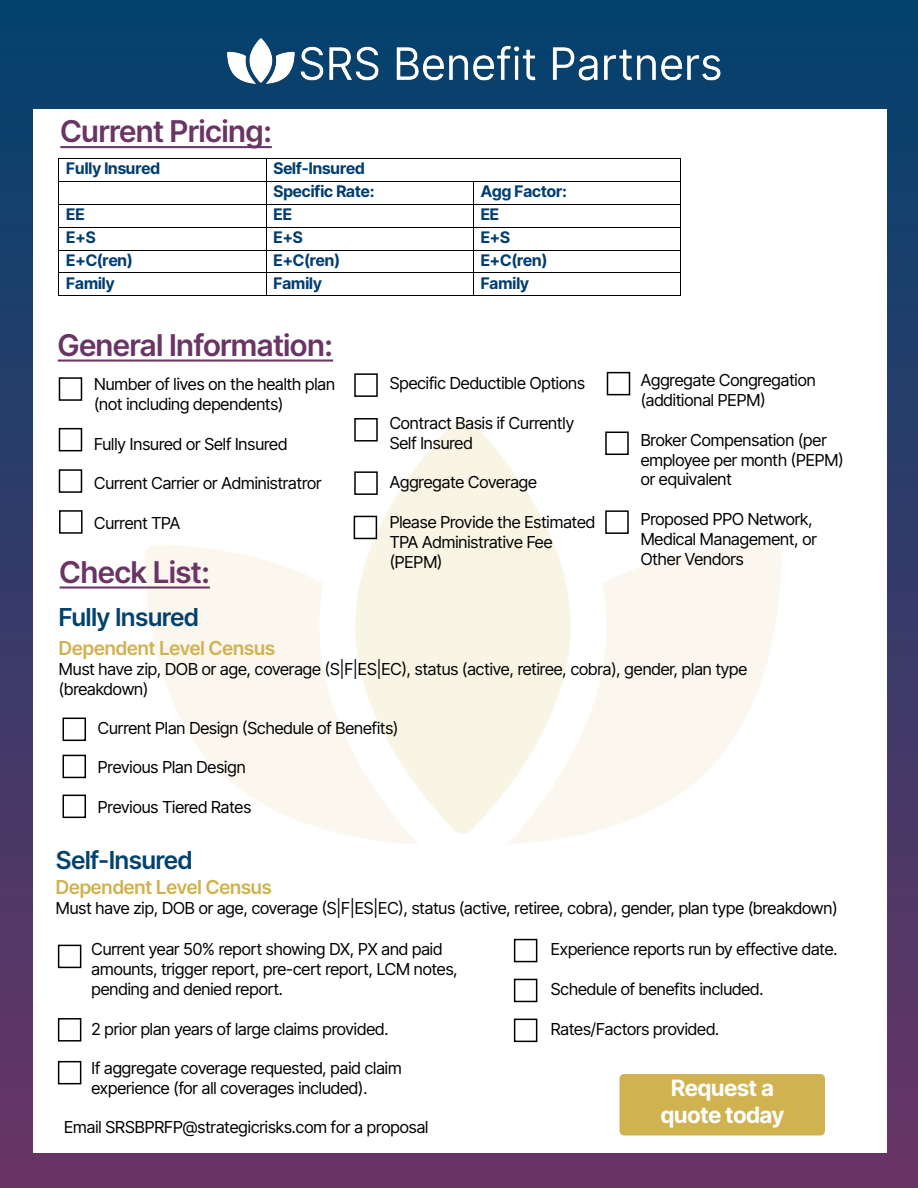
<style>
.page{position:relative;width:918px;height:1188px;background:#fff}
.page>*{position:absolute;margin:0;border:0;box-sizing:border-box;transform-origin:0 0}
.t1{font:600 30px "Inter Tight";color:#6a3465}
.t2{font:600 24.75px "Inter Tight";color:#02426d}
.t3{font:700 22.5px/27px "Inter Tight";color:#fff;text-align:center}
.t4{font:600 19.2px "Inter Tight";color:#d0b250}
.t5{font:16.5px/19.8px "Inter Tight";color:#000}
.t6{font:700 15.9px/23px "Inter Tight";color:#003d71}
</style>
<div class="page">
<div style="left:0;top:0;width:918px;height:1188px;background:linear-gradient(to bottom,#05446f,#6b3767)"></div>
<div style="left:33px;top:110px;width:853px;height:1044px;background:#fff"></div>
<img style="left:8px;top:344px;width:904px;height:604px">
<img style="left:184px;top:0;width:578px;height:109px">
<div style="left:58px;top:945px;width:23px;height:23px;border:2px solid #000"></div>
<div style="left:58px;top:1018px;width:23px;height:24px;border:2px solid #000"></div>
<div style="left:58px;top:1061px;width:23px;height:23px;border:2px solid #000"></div>
<div style="left:514px;top:939px;width:23px;height:23px;border:2px solid #000"></div>
<div style="left:514px;top:979px;width:23px;height:23px;border:2px solid #000"></div>
<div style="left:514px;top:1019px;width:23px;height:23px;border:2px solid #000"></div>
<div style="left:63px;top:718px;width:23px;height:23px;border:2px solid #000"></div>
<div style="left:63px;top:755px;width:23px;height:23px;border:2px solid #000"></div>
<div style="left:63px;top:795px;width:23px;height:23px;border:2px solid #000"></div>
<hr style="left:59px;top:158px;width:207px;height:1px;background:#000">
<hr style="left:266px;top:158px;width:415px;height:1px;background:#000">
<hr style="left:59px;top:181px;width:207px;height:1px;background:#000">
<hr style="left:266px;top:181px;width:207px;height:1px;background:#000">
<hr style="left:474px;top:181px;width:207px;height:1px;background:#000">
<hr style="left:59px;top:204px;width:207px;height:1px;background:#000">
<hr style="left:266px;top:204px;width:207px;height:1px;background:#000">
<hr style="left:474px;top:204px;width:207px;height:1px;background:#000">
<hr style="left:59px;top:227px;width:207px;height:1px;background:#000">
<hr style="left:266px;top:227px;width:207px;height:1px;background:#000">
<hr style="left:474px;top:227px;width:207px;height:1px;background:#000">
<hr style="left:59px;top:250px;width:207px;height:1px;background:#000">
<hr style="left:266px;top:250px;width:207px;height:1px;background:#000">
<hr style="left:474px;top:250px;width:207px;height:1px;background:#000">
<hr style="left:59px;top:272px;width:207px;height:1px;background:#000">
<hr style="left:266px;top:272px;width:207px;height:1px;background:#000">
<hr style="left:474px;top:272px;width:207px;height:1px;background:#000">
<hr style="left:59px;top:295px;width:207px;height:1px;background:#000">
<svg style="left:266px;top:159px;width:1px;height:136px"></svg>
<hr style="left:266px;top:295px;width:207px;height:1px;background:#000">
<svg style="left:473px;top:181px;width:1px;height:115px"></svg>
<hr style="left:474px;top:295px;width:207px;height:1px;background:#000">
<hr style="left:60px;top:586px;width:150px;height:3px;background:#6a3465">
<hr style="left:60px;top:146px;width:212px;height:2px;background:#6a3465">
<hr style="left:58px;top:360px;width:275px;height:2px;background:#6a3465">
<div style="left:59px;top:377px;width:23px;height:24px;border:2px solid #000"></div>
<div style="left:59px;top:428px;width:23px;height:23px;border:2px solid #000"></div>
<div style="left:59px;top:469px;width:23px;height:24px;border:2px solid #000"></div>
<div style="left:354px;top:373px;width:24px;height:24px;border:2px solid #000"></div>
<div style="left:354px;top:418px;width:24px;height:24px;border:2px solid #000"></div>
<div style="left:354px;top:471px;width:24px;height:24px;border:2px solid #000"></div>
<div style="left:607px;top:372px;width:23px;height:23px;border:2px solid #000"></div>
<div style="left:605px;top:432px;width:24px;height:23px;border:2px solid #000"></div>
<div style="left:605px;top:510px;width:24px;height:24px;border:2px solid #000"></div>
<div style="left:354px;top:516px;width:23px;height:23px;border:2px solid #000"></div>
<div style="left:59px;top:510px;width:24px;height:24px;border:2px solid #000"></div>
<div style="left:619px;top:1074px;width:206px;height:62px;background:#d0b250;border-radius:5px"></div>
<h1 class="t1" style="left:60px;top:109px;width:213px">Current Pricing:</h1>
<p class="t6" style="left:66px;top:157px;width:95px">Fully Insured</p>
<p class="t6" style="left:273px;top:157px;width:103px">Self-Insured<br>Specific Rate:</p>
<p class="t6" style="left:481px;top:180px;width:88px">Agg Factor:</p>
<p class="t6" style="left:66px;top:202px;width:20px">EE</p>
<p class="t6" style="left:273px;top:202px;width:20px">EE</p>
<p class="t6" style="left:481px;top:202px;width:20px">EE</p>
<p class="t6" style="left:66px;top:225px;width:31px">E+S</p>
<p class="t6" style="left:273px;top:225px;width:31px">E+S</p>
<p class="t6" style="left:481px;top:225px;width:31px">E+S</p>
<p class="t6" style="left:66px;top:248px;width:68px">E+C(ren)</p>
<p class="t6" style="left:273px;top:248px;width:68px">E+C(ren)</p>
<p class="t6" style="left:481px;top:248px;width:68px">E+C(ren)</p>
<p class="t6" style="left:66px;top:271px;width:50px">Family</p>
<p class="t6" style="left:273px;top:271px;width:50px">Family</p>
<p class="t6" style="left:481px;top:271px;width:50px">Family</p>
<h1 class="t1" style="left:58px;top:322px;width:277px">General Information:</h1>
<p class="t5" style="left:94px;top:374px;width:242px">Number of lives on the health plan (not including dependents)</p>
<p class="t5" style="left:94px;top:433px;width:195px">Fully Insured or Self Insured</p>
<p class="t5" style="left:94px;top:473px;width:229px">Current Carrier or Administratror</p>
<p class="t5" style="left:94px;top:513px;width:87px">Current TPA</p>
<h1 class="t1" style="left:60px;top:549px;width:152px">Check List:</h1>
<h2 class="t2" style="left:59px;top:599px;width:141px">Fully Insured</h2>
<p class="t5" style="left:390px;top:373px;width:197px">Specific Deductible Options</p>
<p class="t5" style="left:390px;top:413px;width:186px">Contract Basis if Currently<br>Self Insured</p>
<p class="t5" style="left:390px;top:472px;width:149px">Aggregate Coverage</p>
<p class="t5" style="left:390px;top:512px;width:207px">Please Provide the Estimated<br>TPA Administrative Fee (PEPM)</p>
<p class="t5" style="left:641px;top:370px;width:177px">Aggregate Congregation (additional PEPM)</p>
<p class="t5" style="left:641px;top:430px;width:205px">Broker Compensation (per employee per month (PEPM) or equivalent</p>
<p class="t5" style="left:641px;top:509px;width:178px">Proposed PPO Network,<br>Medical Management, or<br>Other Vendors</p>
<p class="t4" style="left:59px;top:634px;width:217px">Dependent Level Census</p>
<p class="t5" style="left:59px;top:659px;width:690px">Must have zip, DOB or age, coverage (S|F|ES|EC), status (active, retiree, cobra), gender, plan type (breakdown)</p>
<p class="t5" style="left:98px;top:717px;width:302px">Current Plan Design (Schedule of Benefits)</p>
<p class="t5" style="left:98px;top:757px;width:149px">Previous Plan Design</p>
<p class="t5" style="left:98px;top:797px;width:155px">Previous Tiered Rates</p>
<h2 class="t2" style="left:56px;top:842px;width:138px">Self-Insured</h2>
<p class="t4" style="left:56px;top:873px;width:217px">Dependent Level Census</p>
<p class="t5" style="left:56px;top:897px;width:783px">Must have zip, DOB or age, coverage (S|F|ES|EC), status (active, retiree, cobra), gender, plan type (breakdown)</p>
<p class="t5" style="left:92px;top:939px;width:368px">Current year 50% report showing DX, PX and paid amounts, trigger report, pre-cert report, LCM notes, pending and denied report.</p>
<p class="t5" style="left:92px;top:1018px;width:298px">2 prior plan years of large claims provided.</p>
<p class="t5" style="left:92px;top:1058px;width:312px">If aggregate coverage requested, paid claim experience (for all coverages included).</p>
<p class="t5" style="left:64px;top:1116px;width:366px">Email SRSBPRFP@strategicrisks.com for a proposal</p>
<p class="t5" style="left:551px;top:939px;width:288px">Experience reports run by effective date.</p>
<p class="t5" style="left:551px;top:979px;width:214px">Schedule of benefits included.</p>
<p class="t5" style="left:551px;top:1018px;width:170px">Rates/Factors provided.</p>
<h3 class="t3" style="left:661px;top:1074px;width:125px">Request a quote today</h3>
</div>
